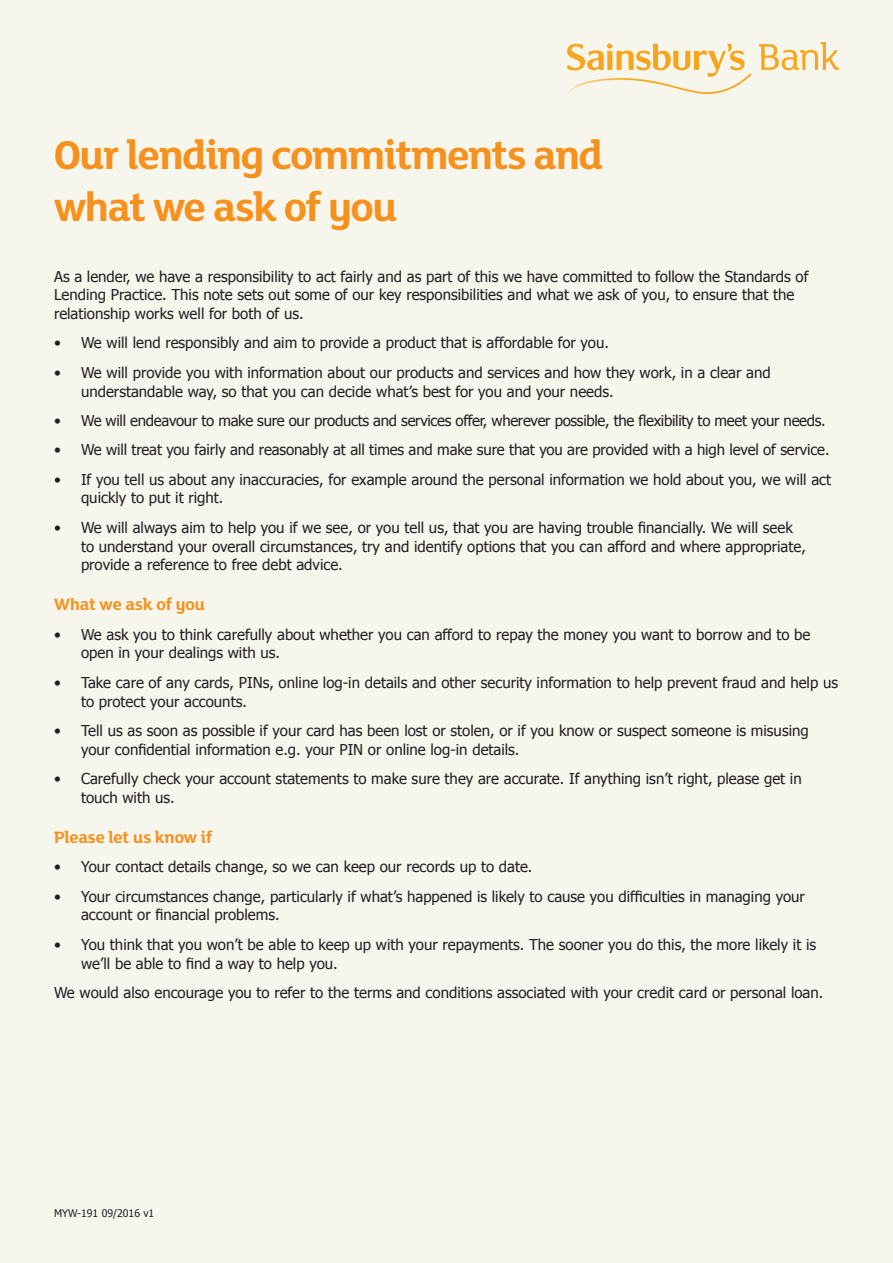
<style>
.page{position:relative;width:893px;height:1263px;background:#f7f6ec}
.page>*{position:absolute;margin:0;border:0;box-sizing:border-box;transform-origin:0 0}
.t1{font:700 43.5px/52.2px "Mary Ann";letter-spacing:-.02em;color:#f6911e}
.Body{font:700 18px "Mary Ann";color:#f6911e}
.Body-2{font:15px/18.8px "Tahoma";color:#231f20}
.Body-3{font:15px "Tahoma";letter-spacing:-.02em;color:#231f20}
.Body-4{font:10.5px "Tahoma";color:#231f20}
</style>
<div class="page">
<svg style="left:566px;top:44px;width:185px;height:52px"></svg>
<svg style="left:759px;top:42px;width:80px;height:28px"></svg>
<p class="t1" style="left:54px;top:127px;width:550px">Our lending commitments and what we ask of you</p>
<p class="Body-2" style="left:54px;top:266px;width:756px">As a lender, we have a responsibility to act fairly and as part of this we have committed to follow the Standards of<br>Lending Practice. This note sets out some of our key responsibilities and what we ask of you, to ensure that the relationship works well for both of us.</p>
<p class="Body-2" style="left:54px;top:333px;width:556px">• We will lend responsibly and aim to provide a product that is affordable for you.</p>
<p class="Body-2" style="left:81px;top:362px;width:691px;text-indent:-27px">• We will provide you with information about our products and services and how they work, in a clear and understandable way, so that you can decide what’s best for you and your needs.</p>
<p class="Body-3" style="left:54px;top:410px;width:773px">• We will endeavour to make sure our products and services offer, wherever possible, the flexibility to meet your needs.</p>
<p class="Body-2" style="left:54px;top:440px;width:777px">• We will treat you fairly and reasonably at all times and make sure that you are provided with a high level of service.</p>
<p class="Body-2" style="left:81px;top:469px;width:752px;text-indent:-27px">• If you tell us about any inaccuracies, for example around the personal information we hold about you, we will act quickly to put it right.</p>
<p class="Body-2" style="left:81px;top:517px;width:726px;text-indent:-27px">• We will always aim to help you if we see, or you tell us, that you are having trouble financially. We will seek to understand your overall circumstances, try and identify options that you can afford and where appropriate, provide a reference to free debt advice.</p>
<p class="Body" style="left:54px;top:592px;width:152px">What we ask of you</p>
<p class="Body-2" style="left:81px;top:624px;width:731px;text-indent:-27px">• We ask you to think carefully about whether you can afford to repay the money you want to borrow and to be open in your dealings with us.</p>
<p class="Body-2" style="left:81px;top:672px;width:759px;text-indent:-27px">• Take care of any cards, PINs, online log-in details and other security information to help prevent fraud and help us to protect your accounts.</p>
<p class="Body-2" style="left:81px;top:720px;width:729px;text-indent:-27px">• Tell us as soon as possible if your card has been lost or stolen, or if you know or suspect someone is misusing your confidential information e.g. your PIN or online log-in details.</p>
<p class="Body-2" style="left:81px;top:769px;width:722px;text-indent:-27px">• Carefully check your account statements to make sure they are accurate. If anything isn’t right, please get in touch with us.</p>
<p class="Body" style="left:54px;top:825px;width:160px">Please let us know if</p>
<p class="Body-2" style="left:54px;top:857px;width:480px">• Your contact details change, so we can keep our records up to date.</p>
<p class="Body-2" style="left:81px;top:886px;width:725px;text-indent:-27px">• Your circumstances change, particularly if what’s happened is likely to cause you difficulties in managing your account or financial problems.</p>
<p class="Body-2" style="left:81px;top:934px;width:737px;text-indent:-27px">• You think that you won’t be able to keep up with your repayments. The sooner you do this, the more likely it is we’ll be able to find a way to help you.</p>
<p class="Body-2" style="left:54px;top:982px;width:771px">We would also encourage you to refer to the terms and conditions associated with your credit card or personal loan.</p>
<p class="Body-4" style="left:54px;top:1206px;width:102px">MYW-191 09/2016 v1</p>
</div>
